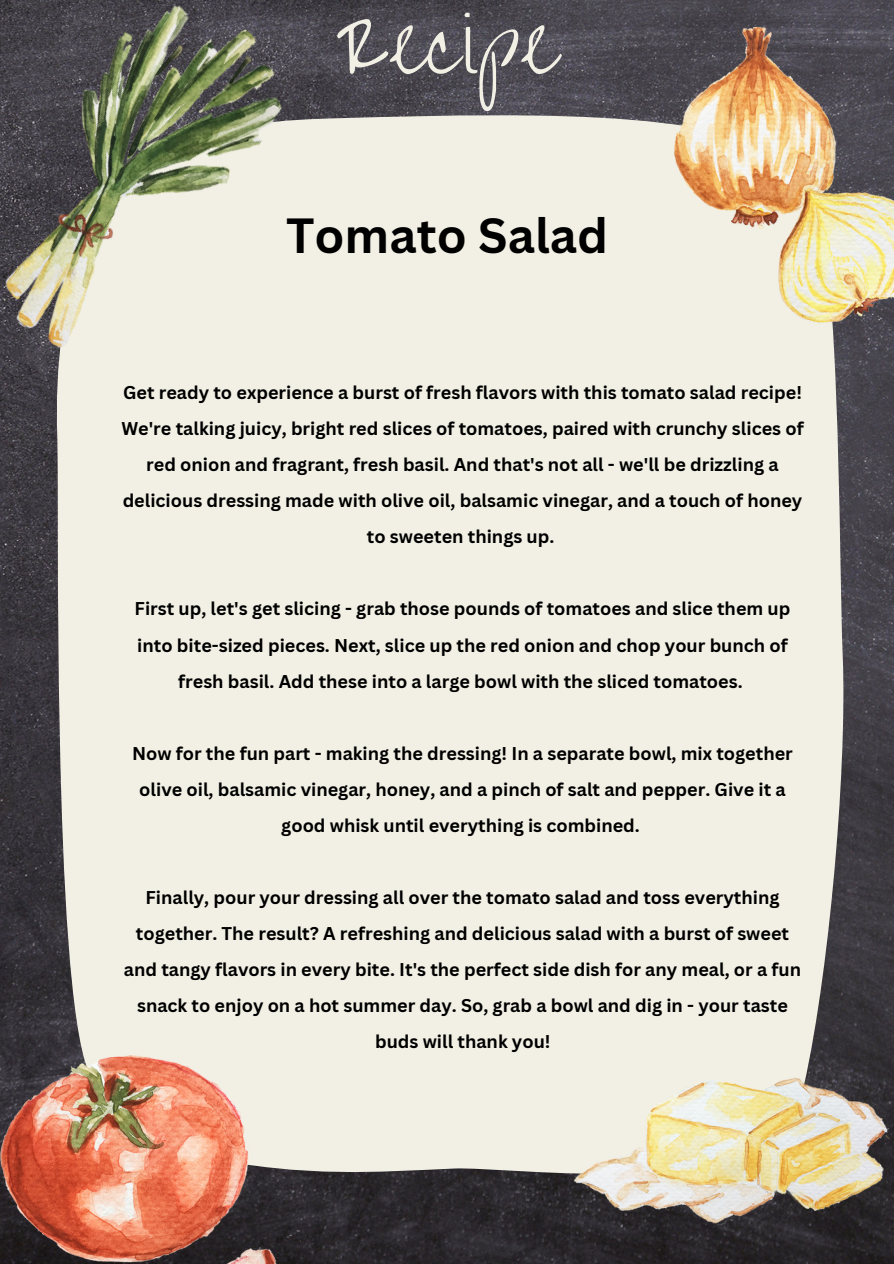
<style>
.page{position:relative;width:894px;height:1264px;background:#fff}
.page>*{position:absolute;margin:0;border:0;box-sizing:border-box;transform-origin:0 0}
.t1{font:89.7px "Liu Jian Mao Cao";color:#f2f0e4}
.t2{font:700 48px "Canva Sans";color:#000}
.t3{font:700 18px/36px "Canva Sans";color:#000;text-align:center}
</style>
<div class="page">
<img style="left:0;top:0;width:893px;height:1263px">
<div style="left:46px;top:110px;width:801px;height:1093px;background:#f2f0e4"></div>
<img style="left:672px;top:28px;width:221px;height:295px">
<img style="left:0;top:1055px;width:337px;height:208px">
<img style="left:571px;top:1066px;width:322px;height:163px">
<img style="left:0;top:0;width:308px;height:378px">
<p class="t1" style="left:336px;top:-11px;width:223px">Recipe</p>
<p class="t2" style="left:286px;top:202px;width:323px">Tomato Salad</p>
<p class="t3" style="left:121px;top:374px;width:683px">Get ready to experience a burst of fresh flavors with this tomato salad recipe!<br>We're talking juicy, bright red slices of tomatoes, paired with crunchy slices of red onion and fragrant, fresh basil. And that's not all - we'll be drizzling a delicious dressing made with olive oil, balsamic vinegar, and a touch of honey to sweeten things up.</p>
<p class="t3" style="left:134px;top:590px;width:657px">First up, let's get slicing - grab those pounds of tomatoes and slice them up into bite-sized pieces. Next, slice up the red onion and chop your bunch of fresh basil. Add these into a large bowl with the sliced tomatoes.</p>
<p class="t3" style="left:132px;top:734px;width:662px">Now for the fun part - making the dressing! In a separate bowl, mix together olive oil, balsamic vinegar, honey, and a pinch of salt and pepper. Give it a good whisk until everything is combined.</p>
<p class="t3" style="left:124px;top:878px;width:678px">Finally, pour your dressing all over the tomato salad and toss everything together. The result? A refreshing and delicious salad with a burst of sweet and tangy flavors in every bite. It's the perfect side dish for any meal, or a fun snack to enjoy on a hot summer day. So, grab a bowl and dig in - your taste buds will thank you!</p>
</div>
